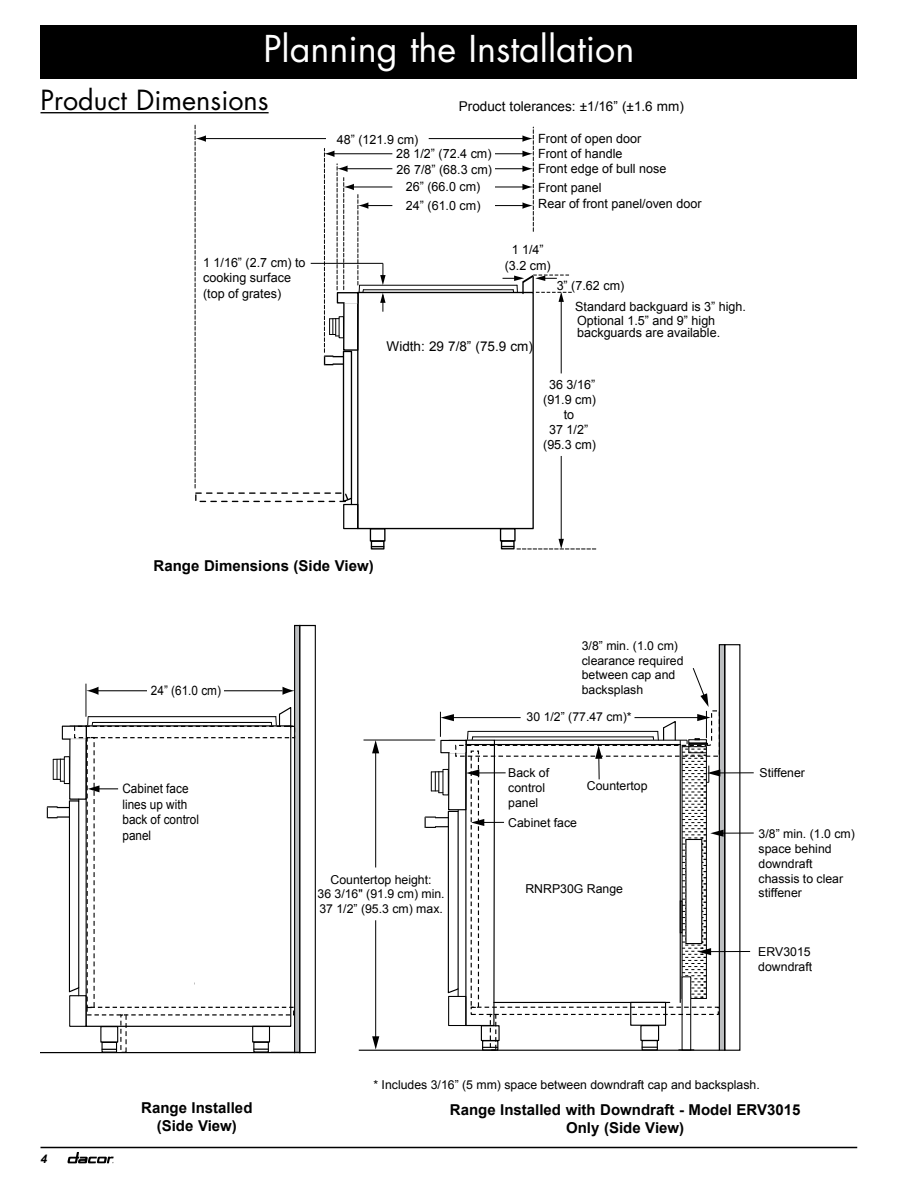
<style>
.page{position:relative;width:918px;height:1188px;background:#fff}
.page>*{position:absolute;margin:0;border:0;box-sizing:border-box;transform-origin:0 0}
.t1{font:36px "Futura Std";color:#fff}
.t2{font:27px "Futura Std";color:#000}
.t3{font:700 15px/18px "Arial";color:#000;text-align:center}
.t4{font:13.5px "Arial";color:#000}
.t5{font:13.05px/15.6px "Arial";color:#000;scale:.91 1}
.t6{font:12.75px/15.3px "Arial";color:#000}
.t7{font:12.3px/14.7px "Arial";color:#000}
.t8{font:italic 700 12px "Arial";color:#000}
</style>
<div class="page">
<svg style="left:68px;top:1152px;width:46px;height:11px"></svg>
<hr style="left:40px;top:1147px;width:817px;height:1px;background:#000">
<div style="left:40px;top:25px;width:817px;height:54px;background:#000"></div>
<hr style="left:40px;top:1052px;width:255px;height:1px;background:#000">
<div style="left:295px;top:626px;width:5px;height:427px;background:#bcbec0"></div>
<div style="left:294px;top:625px;width:6px;height:428px;border:1px solid #000"></div>
<div style="left:299px;top:625px;width:17px;height:428px;border:1px solid #000"></div>
<hr style="left:86px;top:684px;width:1px;height:32px;background:#000">
<div style="left:64px;top:756px;width:6px;height:28px;border:1px solid #000"></div>
<div style="left:100px;top:1026px;width:18px;height:17px;border:1px solid #000"></div>
<div style="left:101px;top:1042px;width:16px;height:11px;border:1px solid #000"></div>
<svg style="left:102px;top:1049px;width:14px;height:1px"></svg>
<div style="left:252px;top:1026px;width:18px;height:17px;border:1px solid #000"></div>
<div style="left:253px;top:1042px;width:16px;height:11px;border:1px solid #000"></div>
<svg style="left:254px;top:1049px;width:45px;height:4px"></svg>
<div style="left:86px;top:725px;width:205px;height:302px;border:1px solid #000"></div>
<div style="left:69px;top:995px;width:18px;height:32px;border:1px solid #000"></div>
<div style="left:69px;top:726px;width:18px;height:74px;border:1px solid #000"></div>
<hr style="left:94px;top:690px;width:189px;height:1px;background:#000">
<svg style="left:283px;top:687px;width:12px;height:8px"></svg>
<svg style="left:86px;top:687px;width:13px;height:8px"></svg>
<div style="left:147px;top:680px;width:77px;height:14px;background:#fff"></div>
<svg style="left:53px;top:759px;width:11px;height:23px"></svg>
<div style="left:62px;top:726px;width:24px;height:13px;background:#fff"></div>
<div style="left:62px;top:726px;width:25px;height:14px;border:1px solid #000"></div>
<svg style="left:88px;top:785px;width:30px;height:7px"></svg>
<svg style="left:46px;top:799px;width:34px;height:197px"></svg>
<svg style="left:71px;top:706px;width:225px;height:34px"></svg>
<hr style="left:40px;top:112px;width:229px;height:1px;background:#000">
<hr style="left:359px;top:1050px;width:360px;height:1px;background:#000">
<div style="left:719px;top:645px;width:6px;height:405px;background:#bcbec0"></div>
<div style="left:719px;top:644px;width:6px;height:407px;border:1px solid #000"></div>
<div style="left:724px;top:644px;width:16px;height:407px;border:1px solid #000"></div>
<div style="left:682px;top:976px;width:9px;height:75px;border:1px solid #000"></div>
<svg style="left:678px;top:1050px;width:16px;height:1px"></svg>
<div style="left:490px;top:1014px;width:6px;height:37px;border:1px dashed #000"></div>
<hr style="left:709px;top:951px;width:41px;height:1px;background:#000">
<hr style="left:718px;top:773px;width:36px;height:1px;background:#000">
<hr style="left:721px;top:833px;width:33px;height:1px;background:#000">
<hr style="left:375px;top:920px;width:1px;height:119px;background:#000">
<svg style="left:372px;top:1036px;width:7px;height:14px"></svg>
<hr style="left:375px;top:751px;width:1px;height:116px;background:#000">
<svg style="left:372px;top:741px;width:7px;height:12px"></svg>
<hr style="left:364px;top:740px;width:71px;height:1px;background:#000">
<div style="left:481px;top:1025px;width:19px;height:16px;border:1px solid #000"></div>
<div style="left:482px;top:1040px;width:16px;height:11px;border:1px solid #000"></div>
<svg style="left:483px;top:1047px;width:15px;height:1px"></svg>
<div style="left:640px;top:1025px;width:19px;height:16px;border:1px solid #000"></div>
<div style="left:642px;top:1040px;width:16px;height:11px;border:1px solid #000"></div>
<svg style="left:642px;top:1047px;width:15px;height:1px"></svg>
<svg style="left:424px;top:667px;width:300px;height:360px"></svg>
<div style="left:370px;top:528px;width:16px;height:14px;border:1px solid #000"></div>
<div style="left:371px;top:540px;width:14px;height:10px;border:1px solid #000"></div>
<svg style="left:371px;top:546px;width:13px;height:1px"></svg>
<div style="left:500px;top:528px;width:16px;height:14px;border:1px solid #000"></div>
<div style="left:501px;top:540px;width:14px;height:9px;border:1px solid #000"></div>
<div style="left:357px;top:292px;width:177px;height:237px;border:1px solid #000"></div>
<div style="left:343px;top:504px;width:15px;height:25px;border:1px solid #000"></div>
<hr style="left:365px;top:205px;width:160px;height:1px;background:#000">
<hr style="left:352px;top:187px;width:173px;height:1px;background:#000">
<hr style="left:344px;top:168px;width:181px;height:1px;background:#000">
<hr style="left:331px;top:153px;width:194px;height:1px;background:#000">
<hr style="left:204px;top:138px;width:321px;height:1px;background:#000">
<svg style="left:522px;top:127px;width:12px;height:104px"></svg>
<div style="left:393px;top:144px;width:101px;height:68px;background:#fff"></div>
<div style="left:327px;top:130px;width:101px;height:14px;background:#fff"></div>
<svg style="left:380px;top:263px;width:6px;height:22px"></svg>
<hr style="left:360px;top:285px;width:157px;height:1px;background:#000">
<hr style="left:363px;top:289px;width:150px;height:1px;background:#000">
<svg style="left:380px;top:293px;width:6px;height:19px"></svg>
<svg style="left:194px;top:124px;width:174px;height:381px"></svg>
<hr style="left:561px;top:300px;width:1px;height:73px;background:#000">
<hr style="left:561px;top:456px;width:1px;height:85px;background:#000">
<svg style="left:502px;top:539px;width:94px;height:11px"></svg>
<hr style="left:311px;top:263px;width:72px;height:1px;background:#000">
<svg style="left:503px;top:274px;width:69px;height:28px"></svg>
<h1 class="t1" style="left:263px;top:26px;width:372px">Planning the Installation</h1>
<h2 class="t2" style="left:40px;top:83px;width:230px">Product Dimensions</h2>
<p class="t6" style="left:203px;top:255px;width:104px">1 1/16” (2.7 cm) to cooking surface (top of grates)</p>
<p class="t4" style="left:459px;top:98px;width:226px">Product tolerances: ±1/16” (±1.6 mm)</p>
<p class="t6" style="left:337px;top:132px;width:83px">48” (121.9 cm)</p>
<p class="t6" style="left:538px;top:131px;width:130px">Front of open door<br>Front of handle<br>Front edge of bull nose</p>
<p class="t6" style="left:538px;top:179px;width:165px;line-height:17px">Front panel<br>Rear of front panel/oven door</p>
<p class="t6" style="left:396px;top:146px;width:97px">28 1/2” (72.4 cm)</p>
<p class="t6" style="left:397px;top:161px;width:97px;line-height:17px;text-align:center">26 7/8” (68.3 cm)<br>26” (66.0 cm)</p>
<p class="t6" style="left:406px;top:198px;width:76px">24” (61.0 cm)</p>
<p class="t6" style="left:505px;top:242px;width:48px;text-align:center">1 1/4” (3.2 cm)</p>
<p class="t4" style="left:387px;top:338px;width:148px">Width: 29 7/8” (75.9 cm)</p>
<p class="t6" style="left:557px;top:278px;width:69px">3” (7.62 cm)</p>
<p class="t6" style="left:575px;top:300px;width:172px;line-height:14px">Standard backguard is 3” high.<br>Optional 1.5” and 9” high</p>
<p class="t6" style="left:577px;top:325px;width:145px">backguards are available.</p>
<p class="t6" style="left:549px;top:377px;width:48px">36 3/16”</p>
<p class="t6" style="left:543px;top:392px;width:54px">(91.9 cm)</p>
<p class="t6" style="left:564px;top:407px;width:12px">to</p>
<p class="t6" style="left:549px;top:422px;width:41px">37 1/2”</p>
<p class="t6" style="left:543px;top:437px;width:54px">(95.3 cm)</p>
<p class="t3" style="left:154px;top:558px;width:222px">Range Dimensions (Side View)</p>
<p class="t5" style="left:151px;top:683px;width:78px">24” (61.0 cm)</p>
<p class="t5" style="left:122px;top:781px;width:86px">Cabinet face lines up with back of control panel</p>
<p class="t7" style="left:318px;top:872px;width:129px;text-align:center">Countertop height:<br>36 3/16" (91.9 cm) min.<br>37 1/2” (95.3 cm) max.</p>
<p class="t7" style="left:582px;top:638px;width:103px">3/8” min. (1.0 cm) clearance required between cap and backsplash</p>
<p class="t7" style="left:527px;top:710px;width:107px">30 1/2” (77.47 cm)*</p>
<p class="t7" style="left:508px;top:766px;width:42px">Back of control panel</p>
<p class="t7" style="left:508px;top:816px;width:70px">Cabinet face</p>
<p class="t7" style="left:587px;top:778px;width:62px">Countertop</p>
<p class="t7" style="left:525px;top:881px;width:99px">RNRP30G Range</p>
<p class="t7" style="left:760px;top:766px;width:47px">Stiffener</p>
<p class="t7" style="left:759px;top:827px;width:98px">3/8” min. (1.0 cm) space behind downdraft chassis to clear stiffener</p>
<p class="t7" style="left:758px;top:945px;width:55px">ERV3015 downdraft</p>
<p class="t7" style="left:373px;top:1077px;width:388px">* Includes 3/16” (5 mm) space between downdraft cap and backsplash.</p>
<p class="t8" style="left:40px;top:1151px;width:8px">4</p>
<p class="t3" style="left:141px;top:1100px;width:113px">Range Installed (Side View)</p>
<p class="t3" style="left:450px;top:1102px;width:352px">Range Installed with Downdraft - Model ERV3015<br>Only (Side View)</p>
</div>
